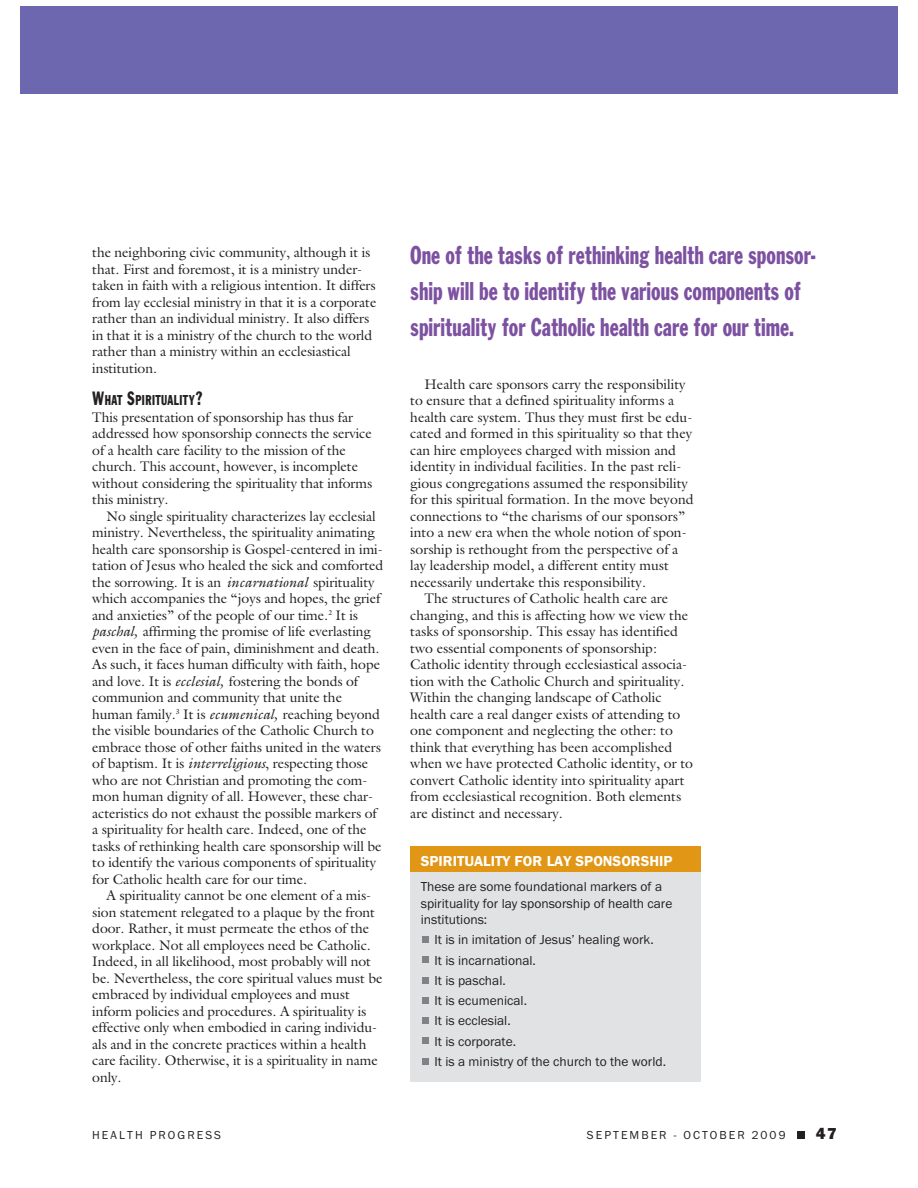
<style>
.page{position:relative;width:918px;height:1188px;background:#fff}
.page>*{position:absolute;margin:0;border:0;box-sizing:border-box;transform-origin:0 0}
.t1{font:condensed 27px/36px "Franklin Gothic";color:#7c51a1;scale:.8 1}
.t2{font:16.5px "Franklin Gothic Hvy";color:#231f20}
.t3{font:15px "Franklin Gothic Dem Bld";color:#fff}
.t4{font:condensed 15px "Franklin Gothic";letter-spacing:.035em;color:#231f20;scale:.8 1}
.t5{font:14.25px/16.5px "Galliard Rmn";color:#231f20}
.t6{font:13.5px/20.2px "Franklin Gothic";color:#231f20}
.t7{font:12px "Franklin Gothic";letter-spacing:.17em;color:#231f20}
.s1{font-size:20.25px}
.s2{font-family:"Galliard Itl"}
</style>
<div class="page">
<div style="left:410px;top:872px;width:291px;height:210px;background:#e1e2e4"></div>
<div style="left:20px;top:7px;width:878px;height:87px;background:#6c67ae"></div>
<div style="left:797px;top:1132px;width:8px;height:7px;background:#231f20"></div>
<div style="left:410px;top:847px;width:291px;height:25px;background:#e29616"></div>
<div style="left:422px;top:1058px;width:7px;height:6px;background:#808285"></div>
<div style="left:422px;top:1037px;width:7px;height:7px;background:#808285"></div>
<div style="left:422px;top:1017px;width:7px;height:7px;background:#808285"></div>
<div style="left:422px;top:997px;width:7px;height:7px;background:#808285"></div>
<div style="left:422px;top:977px;width:7px;height:6px;background:#808285"></div>
<div style="left:422px;top:956px;width:7px;height:7px;background:#808285"></div>
<div style="left:422px;top:936px;width:7px;height:7px;background:#808285"></div>
<p class="t5" style="left:92px;top:245px;width:286px">the neighboring civic community, although it is that. First and foremost, it is a ministry under&shy;taken in faith with a religious intention. It differs from lay ecclesial ministry in that it is a corporate rather than an individual ministry. It also differs in that it is a ministry of the church to the world rather than a ministry within an ecclesiastical institution.</p>
<p class="t4" style="left:92px;top:395px;width:139px"><span class="s1">W</span>HAT <span class="s1">S</span>PIRITUALITY<span class="s1">?</span></p>
<p class="t5" style="left:92px;top:410px;width:282px">This presentation of sponsorship has thus far addressed how sponsorship connects the service of a health care facility to the mission of the church. This account, however, is incomplete without considering the spirituality that informs this ministry.</p>
<p class="t5" style="left:92px;top:509px;width:292px;text-indent:14px">No single spirituality characterizes lay ecclesial ministry. Nevertheless, the spirituality animating health care sponsorship is Gospel-centered in imi&shy;tation of Jesus who healed the sick and comforted the sorrowing. It is an <span class="s2">incarnational</span> spirituality which accompanies the “joys and hopes, the grief and anxieties” of the people of our time.<sup>2</sup> It is <span class="s2">paschal,</span> affirming the promise of life everlasting even in the face of pain, diminishment and death.<br>As such, it faces human difficulty with faith, hope and love. It is <span class="s2">ecclesial,</span> fostering the bonds of communion and community that unite the human family.<sup>3</sup> It is <span class="s2">ecumenical,</span> reaching beyond the visible boundaries of the Catholic Church to embrace those of other faiths united in the waters of baptism. It is <span class="s2">interreligious</span>, respecting those who are not Christian and promoting the com&shy;mon human dignity of all. However, these char&shy;acteristics do not exhaust the possible markers of a spirituality for health care. Indeed, one of the tasks of rethinking health care sponsorship will be to identify the various components of spirituality for Catholic health care for our time.</p>
<p class="t5" style="left:92px;top:889px;width:292px;text-indent:14px">A spirituality cannot be one element of a mis&shy;sion statement relegated to a plaque by the front door. Rather, it must permeate the ethos of the workplace. Not all employees need be Catholic.<br>Indeed, in all likelihood, most probably will not be. Nevertheless, the core spiritual values must be embraced by individual employees and must inform policies and procedures. A spirituality is effective only when embodied in caring individu&shy;als and in the concrete practices within a health care facility. Otherwise, it is a spirituality in name only.</p>
<h1 class="t1" style="left:410px;top:239px;width:508px">One of the tasks of rethinking health care sponsor&shy;ship will be to identify the various components of spirituality for Catholic health care for our time.</h1>
<p class="t5" style="left:424px;top:377px;width:263px">Health care sponsors carry the responsibility</p>
<p class="t5" style="left:410px;top:394px;width:265px">to ensure that a defined spirituality informs a</p>
<p class="t5" style="left:410px;top:410px;width:284px">health care system. Thus they must first be edu-</p>
<p class="t5" style="left:410px;top:427px;width:283px">cated and formed in this spirituality so that they</p>
<p class="t5" style="left:410px;top:443px;width:267px">can hire employees charged with mission and</p>
<p class="t5" style="left:410px;top:460px;width:273px">identity in individual facilities. In the past reli-</p>
<p class="t5" style="left:410px;top:476px;width:279px">gious congregations assumed the responsibility</p>
<p class="t5" style="left:410px;top:493px;width:285px">for this spiritual formation. In the move beyond</p>
<p class="t5" style="left:410px;top:509px;width:277px">connections to “the charisms of our sponsors”</p>
<p class="t5" style="left:410px;top:526px;width:278px">into a new era when the whole notion of spon-</p>
<p class="t5" style="left:410px;top:542px;width:270px">sorship is rethought from the perspective of a</p>
<p class="t5" style="left:410px;top:559px;width:260px">lay leadership model, a different entity must</p>
<p class="t5" style="left:410px;top:575px;width:237px">necessarily undertake this responsibility.</p>
<p class="t5" style="left:424px;top:592px;width:245px">The structures of Catholic health care are</p>
<p class="t5" style="left:410px;top:608px;width:279px">changing, and this is affecting how we view the</p>
<p class="t5" style="left:410px;top:625px;width:269px">tasks of sponsorship. This essay has identified</p>
<p class="t5" style="left:410px;top:641px;width:248px">two essential components of sponsorship:</p>
<p class="t5" style="left:410px;top:658px;width:278px">Catholic identity through ecclesiastical associa-</p>
<p class="t5" style="left:410px;top:674px;width:276px">tion with the Catholic Church and spirituality.</p>
<p class="t5" style="left:410px;top:691px;width:253px">Within the changing landscape of Catholic</p>
<p class="t5" style="left:410px;top:707px;width:272px">health care a real danger exists of attending to</p>
<p class="t5" style="left:410px;top:724px;width:264px">one component and neglecting the other: to</p>
<p class="t5" style="left:410px;top:740px;width:264px">think that everything has been accomplished</p>
<p class="t5" style="left:410px;top:757px;width:284px">when we have protected Catholic identity, or to</p>
<p class="t5" style="left:410px;top:773px;width:276px">convert Catholic identity into spirituality apart</p>
<p class="t5" style="left:410px;top:790px;width:272px">from ecclesiastical recognition. Both elements</p>
<p class="t5" style="left:410px;top:806px;width:154px">are distinct and necessary.</p>
<p class="t3" style="left:421px;top:855px;width:253px">SPIRITUALITY FOR LAY SPONSORSHIP</p>
<p class="t6" style="left:421px;top:880px;width:253px;line-height:16.5px">These are some foundational markers of a spirituality for lay sponsorship of health care institutions:</p>
<p class="t6" style="left:434px;top:931px;width:233px">It is in imitation of Jesus’ healing work.<br>It is incarnational.<br>It is paschal.<br>It is ecumenical.<br>It is ecclesial.<br>It is corporate.<br>It is a ministry of the church to the world.</p>
<p class="t7" style="left:92px;top:1131px;width:130px">HEALTH PROGRESS</p>
<p class="t7" style="left:587px;top:1131px;width:200px">SEPTEMBER - OCTOBER 2009</p>
<p class="t2" style="left:816px;top:1128px;width:22px">47</p>
</div>
